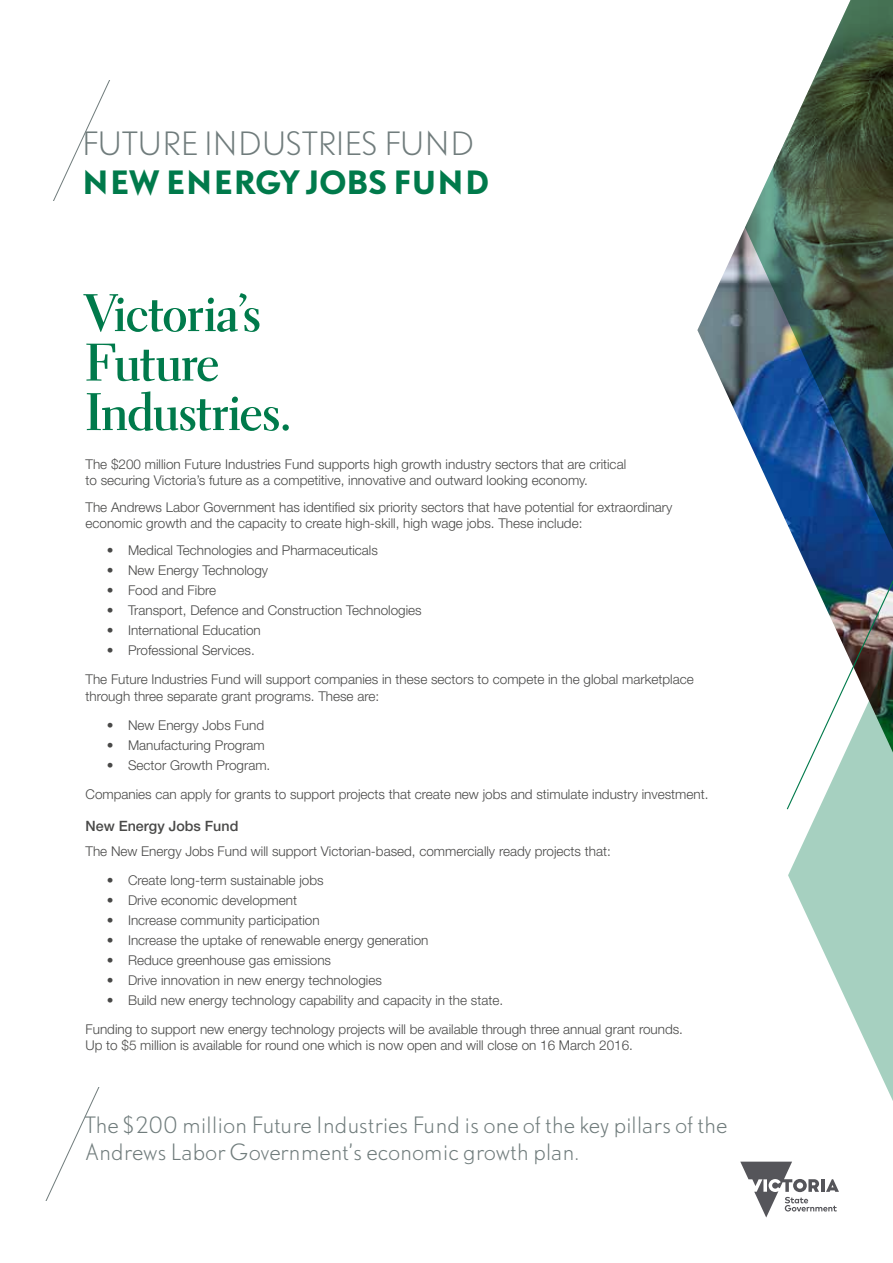
<style>
.page{position:relative;width:893px;height:1263px;background:#fff}
.page>*{position:absolute;margin:0;border:0;box-sizing:border-box;transform-origin:0 0}
.t1{font:53.4px/49.5px "Electra LH Bold Display";color:#007a4b}
.t2{font:300 30px "DTL Nobel T";color:#707c7c}
.t3{font:700 30px "DTL Nobel T";color:#007a4b}
.t4{font:300 21px/27px "DTL Nobel T";letter-spacing:-.01em;color:#707c7c}
.t5{font:500 14.25px "Helvetica Neue LT Std";color:#494948}
.t6{font:300 13.5px/29px "Helvetica Neue LT Std";color:#494948}
</style>
<div class="page">
<svg style="left:740px;top:1161px;width:99px;height:56px"></svg>
<img style="left:697px;top:228px;width:48px;height:205px">
<svg style="left:788px;top:811px;width:105px;height:290px;fill:#a6d0c0"></svg>
<img style="left:745px;top:0;width:148px;height:522px">
<img style="left:786px;top:481px;width:107px;height:330px">
<svg style="left:53px;top:80px;width:57px;height:120px"></svg>
<svg style="left:45px;top:1087px;width:55px;height:114px"></svg>
<h2 class="t2" style="left:82px;top:124px;width:394px">FUTURE INDUSTRIES FUND</h2>
<h2 class="t3" style="left:82px;top:161px;width:409px">NEW ENERGY JOBS FUND</h2>
<h1 class="t1" style="left:86px;top:288px;width:207px">Victoria’s<br>Future<br>Industries.</h1>
<p class="t6" style="left:86px;top:456px;width:542px;line-height:16.2px">The $200 million Future Industries Fund supports high growth industry sectors that are critical to securing Victoria’s future as a competitive, innovative and outward looking economy.</p>
<p class="t6" style="left:86px;top:499px;width:588px;line-height:16.2px">The Andrews Labor Government has identified six priority sectors that have potential for extraordinary economic growth and the capacity to create high-skill, high wage jobs. These include:</p>
<p class="t6" style="left:107px;top:535px;width:273px">• Medical Technologies and Pharmaceuticals</p>
<p class="t6" style="left:107px;top:555px;width:163px">• New Energy Technology</p>
<p class="t6" style="left:107px;top:575px;width:111px">• Food and Fibre</p>
<p class="t6" style="left:107px;top:595px;width:316px">• Transport, Defence and Construction Technologies</p>
<p class="t6" style="left:107px;top:615px;width:156px">• International Education</p>
<p class="t6" style="left:86px;top:636px;width:610px;text-indent:21px">• Professional Services.<br>The Future Industries Fund will support companies in these sectors to compete in the global marketplace</p>
<p class="t6" style="left:86px;top:681px;width:295px">through three separate grant programs. These are:</p>
<p class="t6" style="left:107px;top:710px;width:159px">• New Energy Jobs Fund</p>
<p class="t6" style="left:107px;top:730px;width:160px">• Manufacturing Program</p>
<p class="t6" style="left:86px;top:750px;width:624px;text-indent:21px">• Sector Growth Program.<br>Companies can apply for grants to support projects that create new jobs and stimulate industry investment.</p>
<p class="t5" style="left:86px;top:817px;width:154px">New Energy Jobs Fund</p>
<p class="t6" style="left:86px;top:836px;width:527px">The New Energy Jobs Fund will support Victorian-based, commercially ready projects that:</p>
<p class="t6" style="left:107px;top:865px;width:218px">• Create long-term sustainable jobs</p>
<p class="t6" style="left:107px;top:885px;width:192px">• Drive economic development</p>
<p class="t6" style="left:107px;top:905px;width:214px">• Increase community participation</p>
<p class="t6" style="left:107px;top:925px;width:323px">• Increase the uptake of renewable energy generation</p>
<p class="t6" style="left:107px;top:945px;width:226px">• Reduce greenhouse gas emissions</p>
<p class="t6" style="left:107px;top:965px;width:277px">• Drive innovation in new energy technologies</p>
<p class="t6" style="left:86px;top:985px;width:599px;text-indent:21px">• Build new energy technology capability and capacity in the state.<br>Funding to support new energy technology projects will be available through three annual grant rounds.</p>
<p class="t6" style="left:86px;top:1031px;width:549px">Up to $5 million is available for round one which is now open and will close on 16 March 2016.</p>
<h3 class="t4" style="left:85px;top:1111px;width:644px">The $200 million Future Industries Fund is one of the key pillars of the<br>Andrews Labor Government’s economic growth plan.</h3>
</div>
